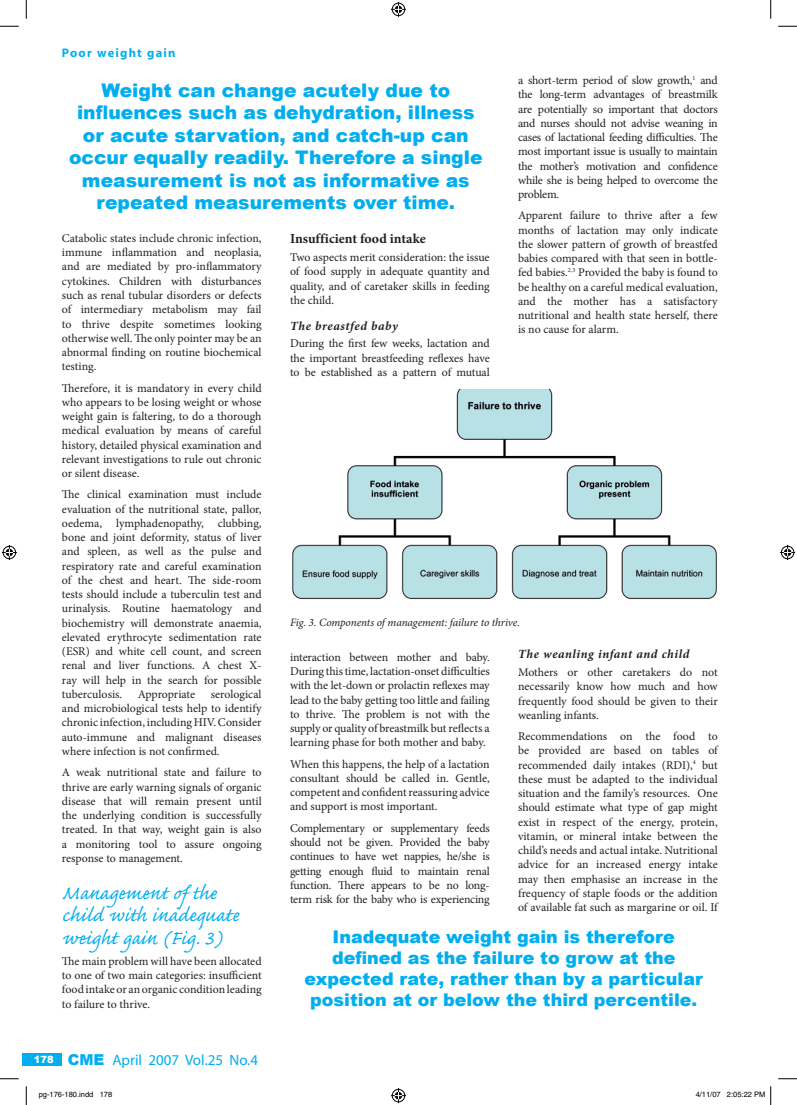
<style>
.page{position:relative;width:797px;height:1105px;background:#fff}
.page>*{position:absolute;margin:0;border:0;box-sizing:border-box;transform-origin:0 0}
.t1{font:25px/22.5px "Caflisch Script Pro";color:#00aeef}
.t2{font:900 18.75px/22.5px "Arial";color:#00aeef;text-align:center}
.t3{font:900 17.5px/21px "Arial";color:#00aeef;text-align:center}
.t4{font:15px "Myriad";color:#00aeef}
.t5{font:700 13.75px "Minion Pro";color:#231f20}
.t6{font:italic 700 12.5px "Minion Pro";letter-spacing:.045em;color:#231f20}
.t7{font:700 12.5px "Myriad";letter-spacing:.1em;color:#00aeef}
.t8{font:11.88px/14.2px "Minion Pro";letter-spacing:-.005em;color:#231f20;text-align:justify}
.t9{font:italic 11.25px "Minion Pro";letter-spacing:-.01em;color:#231f20}
.t10{font:7.5px "Helvetica";color:#000}
.s1{font-family:"Arial";font-weight:900;font-size:10px;color:#fff}
.s2{font-family:"Arial";font-weight:900}
</style>
<div class="page">
<div style="left:22px;top:1053px;width:40px;height:12px;background:#00aeef"></div>
<img style="left:292px;top:389px;width:424px;height:210px">
<svg style="left:0;top:25px;width:19px;height:2px"></svg>
<svg style="left:778px;top:25px;width:19px;height:2px"></svg>
<svg style="left:0;top:1078px;width:19px;height:1px"></svg>
<svg style="left:778px;top:1078px;width:19px;height:1px"></svg>
<svg style="left:25px;top:0;width:2px;height:19px"></svg>
<svg style="left:25px;top:1086px;width:2px;height:19px"></svg>
<svg style="left:770px;top:0;width:1px;height:19px"></svg>
<svg style="left:391px;top:2px;width:15px;height:15px"></svg>
<svg style="left:391px;top:1088px;width:15px;height:15px"></svg>
<svg style="left:2px;top:545px;width:15px;height:15px"></svg>
<svg style="left:780px;top:545px;width:15px;height:15px"></svg>
<svg style="left:770px;top:1086px;width:1px;height:19px"></svg>
<p class="t7" style="left:62px;top:46px;width:115px">Poor weight gain</p>
<p class="t8" style="left:518px;top:73px;width:201px">a short-term period of slow growth,<sup>1</sup> and the long-term advantages of breastmilk are potentially so important that doctors and nurses should not advise weaning in cases of lactational feeding difficulties. The most important issue is usually to maintain the mother’s motivation and confidence while she is being helped to overcome the problem.</p>
<p class="t8" style="left:518px;top:209px;width:201px">Apparent failure to thrive after a few months of lactation may only indicate the slower pattern of growth of breastfed babies compared with that seen in bottle&shy;fed babies.<sup>2,3</sup> Provided the baby is found to be healthy on a careful medical evaluation, and the mother has a satisfactory nutritional and health state herself, there is no cause for alarm.</p>
<h2 class="t2" style="left:69px;top:79px;width:415px">Weight can change acutely due to influences such as dehydration, illness or acute starvation, and catch-up can occur equally readily. Therefore a single measurement is not as informative as repeated measurements over time.</h2>
<p class="t8" style="left:62px;top:231px;width:201px">Catabolic states include chronic infection, immune inflammation and neoplasia, and are mediated by pro-inflammatory cytokines. Children with disturbances such as renal tubular disorders or defects of intermediary metabolism may fail to thrive despite sometimes looking otherwise well. The only pointer may be an abnormal finding on routine biochemical testing.</p>
<p class="t8" style="left:62px;top:381px;width:201px">Therefore, it is mandatory in every child who appears to be losing weight or whose weight gain is faltering, to do a thorough medical evaluation by means of careful history, detailed physical examination and relevant investigations to rule out chronic or silent disease.</p>
<p class="t8" style="left:62px;top:488px;width:201px">The clinical examination must include evaluation of the nutritional state, pallor, oedema, lymphadenopathy, clubbing, bone and joint deformity, status of liver and spleen, as well as the pulse and respiratory rate and careful examination of the chest and heart. The side-room tests should include a tuberculin test and urinalysis. Routine haematology and biochemistry will demonstrate anaemia, elevated erythrocyte sedimentation rate (ESR) and white cell count, and screen renal and liver functions. A chest X&shy;ray will help in the search for possible tuberculosis.</p>
<p class="t5" style="left:290px;top:229px;width:137px">Insufficient food intake</p>
<p class="t8" style="left:290px;top:250px;width:201px">Two aspects merit consideration: the issue of food supply in adequate quantity and quality, and of caretaker skills in feeding the child.</p>
<p class="t6" style="left:290px;top:317px;width:109px">The breastfed baby</p>
<p class="t8" style="left:290px;top:336px;width:201px">During the first few weeks, lactation and the important breastfeeding reflexes have to be established as a pattern of mutual</p>
<p class="t9" style="left:290px;top:615px;width:231px">Fig. 3. Components of management: failure to thrive.</p>
<p class="t6" style="left:518px;top:645px;width:173px">The weanling infant and child</p>
<p class="t8" style="left:518px;top:665px;width:201px">Mothers or other caretakers do not necessarily know how much and how frequently food should be given to their weanling infants.</p>
<p class="t8" style="left:518px;top:729px;width:201px">Recommendations on the food to be provided are based on tables of recommended daily intakes (RDI),<sup>4</sup> but these must be adapted to the individual situation and the family’s resources. One should estimate what type of gap might exist in respect of the energy, protein, vitamin, or mineral intake between the child’s needs and actual intake. Nutritional advice for an increased energy intake may then emphasise an increase in the frequency of staple foods or the addition of available fat such as margarine or oil. If</p>
<p class="t8" style="left:290px;top:650px;width:201px">interaction between mother and baby.<br>During this time, lactation-onset difficulties with the let-down or prolactin reflexes may lead to the baby getting too little and failing to thrive. The problem is not with the supply or quality of breastmilk but reflects a learning phase for both mother and baby.</p>
<p class="t8" style="left:290px;top:757px;width:201px">When this happens, the help of a lactation consultant should be called in. Gentle, competent and confident reassuring advice and support is most important.</p>
<p class="t8" style="left:290px;top:821px;width:201px">Complementary or supplementary feeds should not be given. Provided the baby continues to have wet nappies, he/she is getting enough fluid to maintain renal function. There appears to be no long&shy;term risk for the baby who is experiencing</p>
<p class="t8" style="left:62px;top:687px;width:201px;text-indent:149px">serological and microbiological tests help to identify chronic infection, including HIV. Consider auto-immune and malignant diseases where infection is not confirmed.</p>
<p class="t8" style="left:62px;top:765px;width:201px">A weak nutritional state and failure to thrive are early warning signals of organic disease that will remain present until the underlying condition is successfully treated. In that way, weight gain is also a monitoring tool to assure ongoing response to management.</p>
<h1 class="t1" style="left:62px;top:884px;width:178px">Management of the child with inadequate weight gain (Fig. 3)</h1>
<p class="t8" style="left:62px;top:954px;width:201px">The main problem will have been allocated to one of two main categories: insufficient food intake or an organic condition leading to failure to thrive.</p>
<p class="t8" style="left:138px;top:687px;width:59px">Appropriate</p>
<h3 class="t3" style="left:304px;top:926px;width:400px">Inadequate weight gain is therefore defined as the failure to grow at the expected rate, rather than by a particular position at or below the third percentile.</h3>
<p class="t4" style="left:34px;top:1052px;width:225px"><span class="s1">178</span> <span class="s2">CME</span> April 2007 Vol.25 No.4</p>
<p class="t10" style="left:39px;top:1090px;width:75px">pg-176-180.indd 178</p>
<p class="t10" style="left:695px;top:1090px;width:71px">4/11/07 2:05:22 PM</p>
</div>
